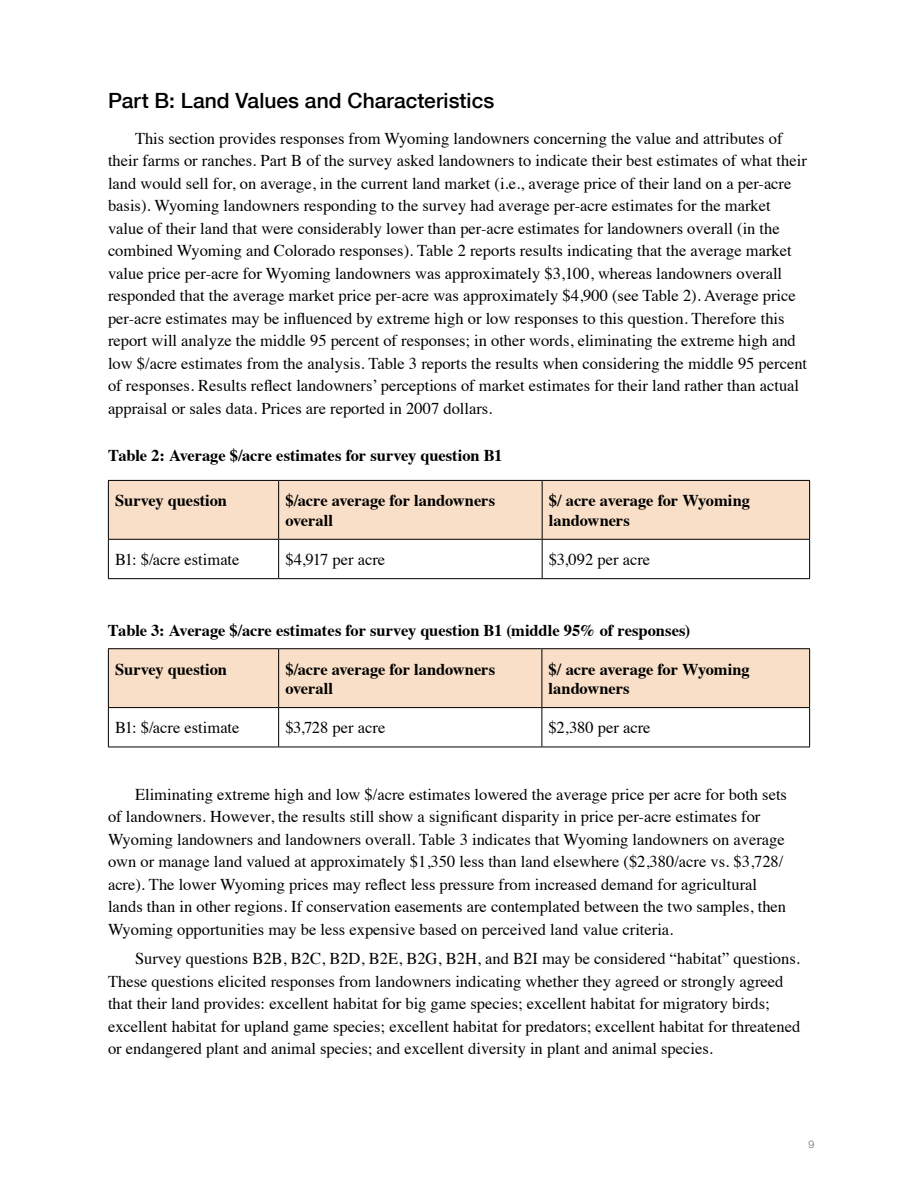
<style>
.page{position:relative;width:918px;height:1188px;background:#fff}
.page>*{position:absolute;margin:0;border:0;box-sizing:border-box;transform-origin:0 0}
.t1{font:500 21px "Helvetica Neue";color:#000}
.t2{font:16.5px/22.5px "Times";color:#000}
.t3{font:700 16.5px/19.5px "Times";letter-spacing:-.005em;color:#000}
.t4{font:300 10.5px "Helvetica Neue";color:#636466}
</style>
<div class="page">
<div style="left:109px;top:481px;width:700px;height:58px;background:#f9dfc7"></div>
<hr style="left:108px;top:480px;width:171px;height:1px;background:#000">
<hr style="left:279px;top:480px;width:263px;height:1px;background:#000">
<hr style="left:542px;top:480px;width:268px;height:1px;background:#000">
<hr style="left:108px;top:539px;width:171px;height:1px;background:#000">
<hr style="left:279px;top:539px;width:263px;height:1px;background:#000">
<hr style="left:542px;top:539px;width:268px;height:1px;background:#000">
<hr style="left:108px;top:578px;width:171px;height:1px;background:#000">
<hr style="left:279px;top:578px;width:263px;height:1px;background:#000">
<hr style="left:542px;top:578px;width:268px;height:1px;background:#000">
<hr style="left:108px;top:481px;width:1px;height:58px;background:#000">
<hr style="left:108px;top:540px;width:1px;height:38px;background:#000">
<hr style="left:278px;top:481px;width:1px;height:58px;background:#000">
<hr style="left:542px;top:481px;width:1px;height:58px;background:#000">
<hr style="left:809px;top:481px;width:1px;height:58px;background:#000">
<hr style="left:278px;top:540px;width:1px;height:38px;background:#000">
<hr style="left:542px;top:540px;width:1px;height:38px;background:#000">
<hr style="left:809px;top:540px;width:1px;height:38px;background:#000">
<div style="left:109px;top:649px;width:700px;height:58px;background:#f9dfc7"></div>
<hr style="left:108px;top:648px;width:171px;height:1px;background:#000">
<hr style="left:279px;top:648px;width:263px;height:1px;background:#000">
<hr style="left:542px;top:648px;width:268px;height:1px;background:#000">
<hr style="left:108px;top:707px;width:171px;height:1px;background:#000">
<hr style="left:279px;top:707px;width:263px;height:1px;background:#000">
<hr style="left:542px;top:707px;width:268px;height:1px;background:#000">
<hr style="left:108px;top:747px;width:171px;height:1px;background:#000">
<hr style="left:279px;top:747px;width:263px;height:1px;background:#000">
<hr style="left:542px;top:747px;width:268px;height:1px;background:#000">
<hr style="left:108px;top:649px;width:1px;height:58px;background:#000">
<hr style="left:108px;top:708px;width:1px;height:39px;background:#000">
<hr style="left:278px;top:649px;width:1px;height:58px;background:#000">
<hr style="left:542px;top:649px;width:1px;height:58px;background:#000">
<hr style="left:809px;top:649px;width:1px;height:58px;background:#000">
<hr style="left:278px;top:708px;width:1px;height:39px;background:#000">
<hr style="left:542px;top:708px;width:1px;height:39px;background:#000">
<hr style="left:809px;top:708px;width:1px;height:39px;background:#000">
<p class="t1" style="left:108px;top:83px;width:388px">Part B: Land Values and Characteristics</p>
<p class="t2" style="left:108px;top:126px;width:701px;text-indent:27px">This section provides responses from Wyoming landowners concerning the value and attributes of their farms or ranches. Part B of the survey asked landowners to indicate their best estimates of what their land would sell for, on average, in the current land market (i.e., average price of their land on a per-acre basis). Wyoming landowners responding to the survey had average per-acre estimates for the market value of their land that were considerably lower than per-acre estimates for landowners overall (in the combined Wyoming and Colorado responses). Table 2 reports results indicating that the average market value price per-acre for Wyoming landowners was approximately $3,100, whereas landowners overall responded that the average market price per-acre was approximately $4,900 (see Table 2). Average price per-acre estimates may be influenced by extreme high or low responses to this question. Therefore this report will analyze the middle 95 percent of responses; in other words, eliminating the extreme high and low $/acre estimates from the analysis. Table 3 reports the results when considering the middle 95 percent of responses. Results reflect landowners’ perceptions of market estimates for their land rather than actual appraisal or sales data. Prices are reported in 2007 dollars.</p>
<p class="t3" style="left:108px;top:444px;width:396px">Table 2: Average $/acre estimates for survey question B1</p>
<p class="t3" style="left:115px;top:489px;width:113px">Survey question</p>
<p class="t3" style="left:285px;top:489px;width:211px">$/acre average for landowners overall</p>
<p class="t3" style="left:549px;top:489px;width:203px">$/ acre average for Wyoming landowners</p>
<p class="t2" style="left:115px;top:547px;width:126px">B1: $/acre estimate</p>
<p class="t2" style="left:285px;top:547px;width:101px">$4,917 per acre</p>
<p class="t2" style="left:549px;top:547px;width:103px">$3,092 per acre</p>
<p class="t3" style="left:108px;top:619px;width:584px">Table 3: Average $/acre estimates for survey question B1 (middle 95% of responses)</p>
<p class="t3" style="left:115px;top:658px;width:113px">Survey question</p>
<p class="t3" style="left:285px;top:658px;width:211px">$/acre average for landowners overall</p>
<p class="t3" style="left:549px;top:658px;width:203px">$/ acre average for Wyoming landowners</p>
<p class="t2" style="left:115px;top:715px;width:126px">B1: $/acre estimate</p>
<p class="t2" style="left:285px;top:715px;width:101px">$3,728 per acre</p>
<p class="t2" style="left:549px;top:715px;width:103px">$2,380 per acre</p>
<p class="t2" style="left:108px;top:782px;width:681px;text-indent:27px">Eliminating extreme high and low $/acre estimates lowered the average price per acre for both sets of landowners. However, the results still show a significant disparity in price per-acre estimates for Wyoming landowners and landowners overall. Table 3 indicates that Wyoming landowners on average own or manage land valued at approximately $1,350 less than land elsewhere ($2,380/acre vs. $3,728/ acre). The lower Wyoming prices may reflect less pressure from increased demand for agricultural lands than in other regions. If conservation easements are contemplated between the two samples, then Wyoming opportunities may be less expensive based on perceived land value criteria.</p>
<p class="t2" style="left:108px;top:946px;width:694px;text-indent:27px">Survey questions B2B, B2C, B2D, B2E, B2G, B2H, and B2I may be considered “habitat” questions.<br>These questions elicited responses from landowners indicating whether they agreed or strongly agreed that their land provides: excellent habitat for big game species; excellent habitat for migratory birds; excellent habitat for upland game species; excellent habitat for predators; excellent habitat for threatened or endangered plant and animal species; and excellent diversity in plant and animal species.</p>
<p class="t4" style="left:808px;top:1136px;width:7px">9</p>
</div>
